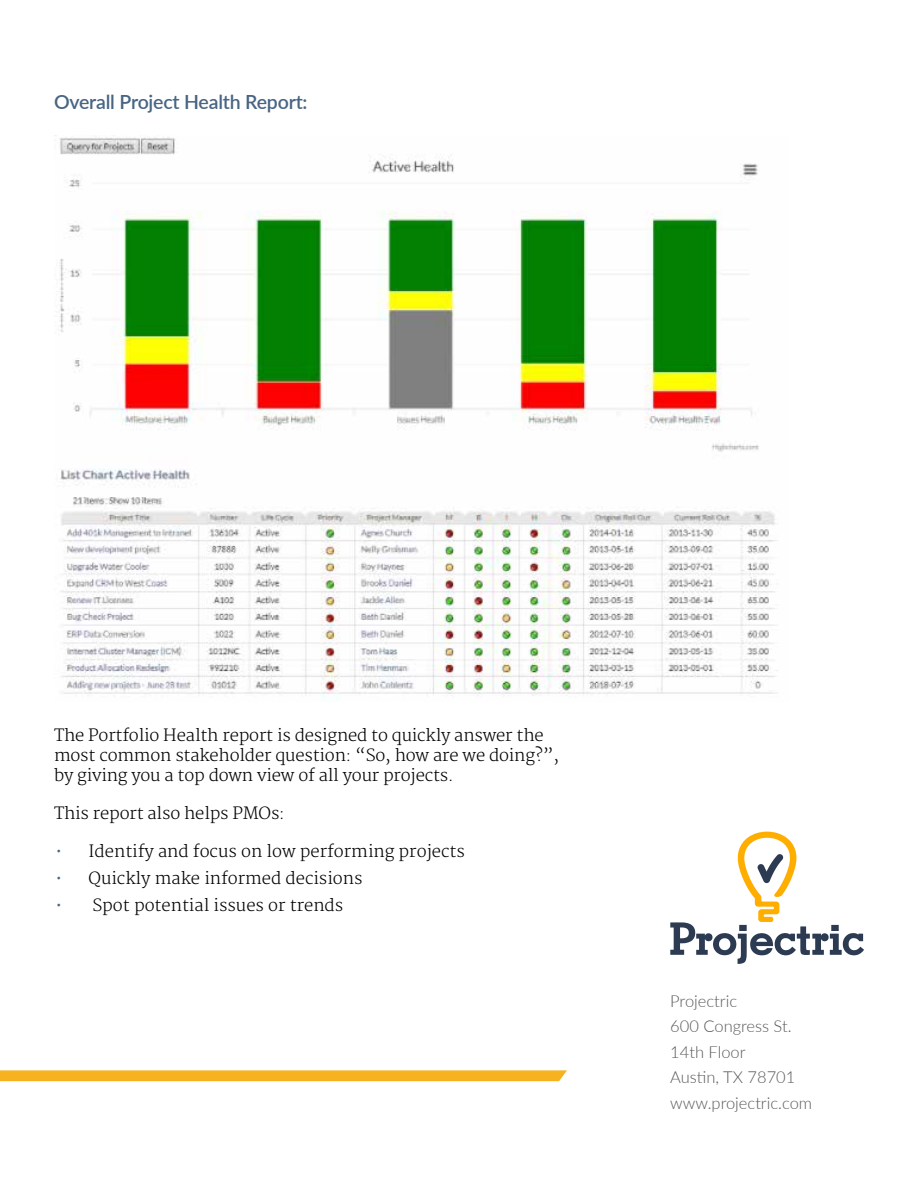
<style>
.page{position:relative;width:918px;height:1188px;background:#fff}
.page>*{position:absolute;margin:0;border:0;box-sizing:border-box;transform-origin:0 0}
.t1{font:600 19.5px "Lato";letter-spacing:-.01em;color:#486583}
.t2{font:300 16.5px/19.8px "Merriweather";letter-spacing:-.01em;color:#000}
.t3{font:300 16.5px/25.5px "Lato";color:#58595b}
.s1{color:#486583}
</style>
<div class="page">
<svg style="left:670px;top:832px;width:194px;height:132px"></svg>
<svg style="left:0;top:1070px;width:567px;height:11px"></svg>
<img style="left:54px;top:135px;width:724px;height:563px">
<p class="t1" style="left:54px;top:88px;width:255px">Overall Project Health Report:</p>
<p class="t2" style="left:54px;top:726px;width:507px">The Portfolio Health report is designed to quickly answer the most common stakeholder question: “So, how are we doing?”, by giving you a top down view of all your projects.</p>
<p class="t2" style="left:54px;top:804px;width:232px">This report also helps PMOs:</p>
<p class="t2" style="left:56px;top:842px;width:411px"><span class="s1">•</span> Identify and focus on low performing projects</p>
<p class="t2" style="left:56px;top:869px;width:309px"><span class="s1">•</span> Quickly make informed decisions</p>
<p class="t2" style="left:56px;top:896px;width:289px"><span class="s1">•</span> Spot potential issues or trends</p>
<p class="t3" style="left:670px;top:987px;width:143px">Projectric<br>600 Congress St.<br>14th Floor<br>Austin, TX 78701 www.projectric.com</p>
</div>
